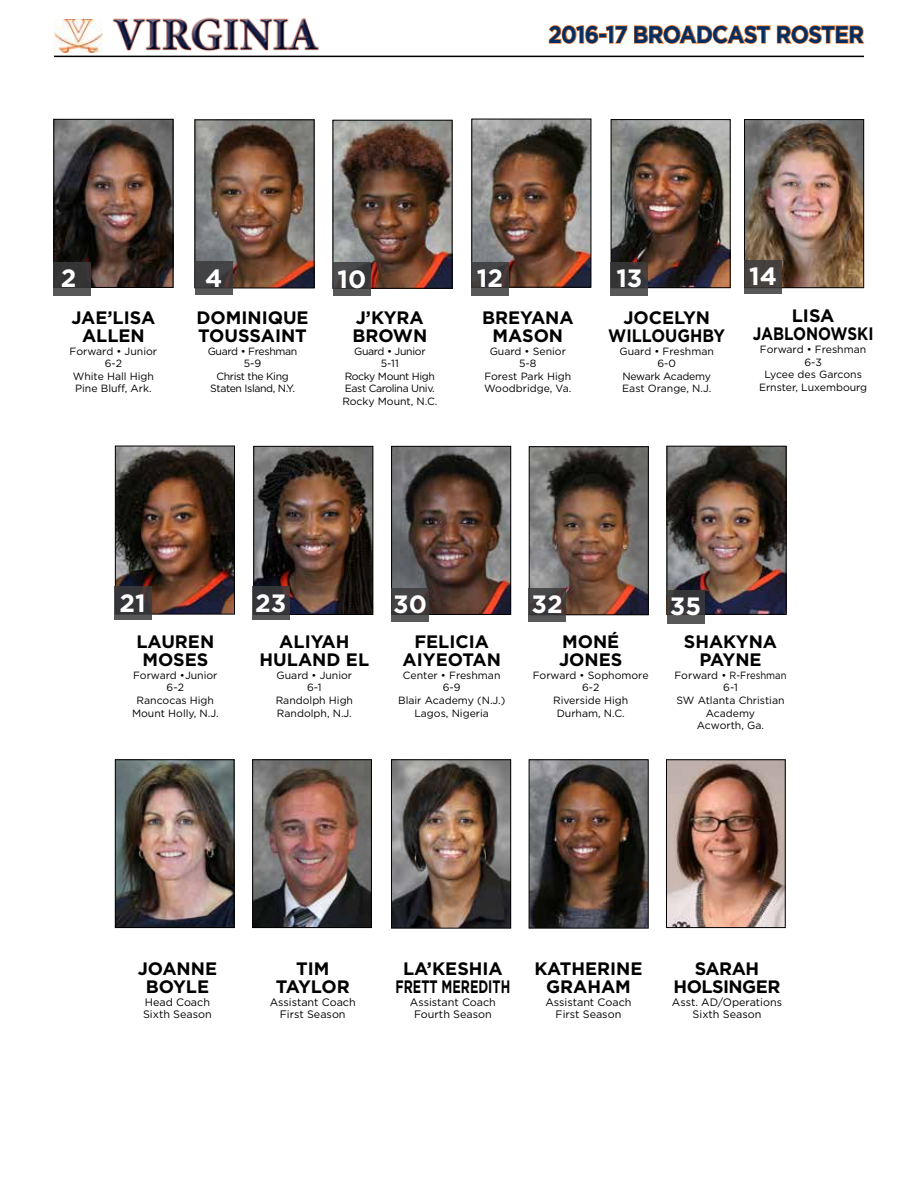
<style>
.page{position:relative;width:918px;height:1188px;background:#fff}
.page>*{position:absolute;margin:0;border:0;box-sizing:border-box;transform-origin:0 0}
.t1{font:700 25.05px "Gotham";color:#fff}
.t2{font:700 24px "Gotham";letter-spacing:-.03em;color:#002d62;scale:.9 1}
.t3{font:700 18px/18px "Gotham";color:#000}
.t4{font:700 18px/18px "Gotham";letter-spacing:-.03em;color:#000;text-align:center}
.t5{font:700 18px "Gotham";color:#000;scale:.85 1}
.t6{font:700 18px "Gotham";color:#000;scale:.9 1}
.t7{font:700 18px "Gotham";color:#000;scale:.7 1}
.t8{font:10.8px/12.9px "Gotham";color:#000;text-align:center}
.t9{font:10.5px/12.6px "Gotham";color:#000;text-align:center}
.t10{font:10.5px/12.6px "Gotham";letter-spacing:-.035em;color:#000;text-align:center}
</style>
<div class="page">
<img style="left:54px;top:19px;width:49px;height:34px">
<img style="left:112px;top:17px;width:208px;height:39px">
<hr style="left:54px;top:56px;width:810px;height:1px;background:#000">
<img style="left:669px;top:448px;width:115px;height:164px">
<div style="left:667px;top:446px;width:119px;height:168px;border:1px solid #000"></div>
<img style="left:197px;top:122px;width:115px;height:164px">
<img style="left:56px;top:121px;width:115px;height:165px">
<div style="left:54px;top:119px;width:119px;height:169px;border:1px solid #000"></div>
<img style="left:531px;top:448px;width:116px;height:165px">
<div style="left:529px;top:446px;width:120px;height:169px;border:1px solid #000"></div>
<img style="left:117px;top:448px;width:116px;height:164px">
<div style="left:115px;top:446px;width:120px;height:168px;border:1px solid #000"></div>
<img style="left:256px;top:448px;width:115px;height:165px">
<div style="left:254px;top:446px;width:119px;height:169px;border:1px solid #000"></div>
<img style="left:393px;top:448px;width:116px;height:165px">
<div style="left:391px;top:446px;width:120px;height:169px;border:1px solid #000"></div>
<img style="left:474px;top:121px;width:115px;height:164px">
<img style="left:117px;top:762px;width:115px;height:164px">
<div style="left:115px;top:760px;width:119px;height:168px;border:1px solid #000"></div>
<img style="left:531px;top:762px;width:115px;height:164px">
<div style="left:529px;top:760px;width:119px;height:168px;border:1px solid #000"></div>
<img style="left:254px;top:762px;width:116px;height:164px">
<div style="left:252px;top:760px;width:120px;height:168px;border:1px solid #000"></div>
<svg style="left:53px;top:262px;width:37px;height:33px"></svg>
<img style="left:335px;top:122px;width:115px;height:164px">
<div style="left:333px;top:120px;width:119px;height:168px;border:1px solid #000"></div>
<svg style="left:333px;top:262px;width:38px;height:34px"></svg>
<svg style="left:471px;top:262px;width:38px;height:33px"></svg>
<svg style="left:529px;top:588px;width:37px;height:34px"></svg>
<svg style="left:252px;top:586px;width:37px;height:34px"></svg>
<svg style="left:114px;top:586px;width:37px;height:34px"></svg>
<svg style="left:195px;top:261px;width:38px;height:34px"></svg>
<svg style="left:392px;top:588px;width:37px;height:34px"></svg>
<svg style="left:667px;top:590px;width:37px;height:34px"></svg>
<img style="left:393px;top:762px;width:116px;height:164px">
<div style="left:391px;top:760px;width:120px;height:168px;border:1px solid #000"></div>
<img style="left:668px;top:762px;width:115px;height:164px">
<div style="left:666px;top:760px;width:119px;height:168px;border:1px solid #000"></div>
<img style="left:746px;top:121px;width:116px;height:165px">
<div style="left:744px;top:119px;width:120px;height:169px;border:1px solid #000"></div>
<div style="left:745px;top:260px;width:37px;height:34px;background:linear-gradient(to bottom,#413c37,#504f4e)"></div>
<img style="left:613px;top:121px;width:115px;height:165px">
<div style="left:611px;top:119px;width:119px;height:169px;border:1px solid #000"></div>
<svg style="left:611px;top:262px;width:37px;height:34px"></svg>
<svg style="left:548px;top:25px;width:51px;height:19px"></svg>
<div style="left:599px;top:33px;width:8px;height:5px;border:2px solid #f47d30"></div>
<svg style="left:605px;top:25px;width:260px;height:19px"></svg>
<h2 class="t2" style="left:548px;top:18px;width:112px">2016-17 BROADCAST</h2>
<h2 class="t2" style="left:776px;top:18px;width:17px">ROSTER</h2>
<h1 class="t1" style="left:205px;top:261px;width:19px">4</h1>
<h1 class="t1" style="left:61px;top:262px;width:17px">2</h1>
<h1 class="t1" style="left:338px;top:262px;width:30px">10</h1>
<h1 class="t1" style="left:477px;top:262px;width:28px">12</h1>
<h1 class="t1" style="left:616px;top:262px;width:28px">13</h1>
<h1 class="t1" style="left:749px;top:260px;width:29px">14</h1>
<h3 class="t3" style="left:72px;top:308px;width:85px;text-align:center">JAE’LISA<br>ALLEN</h3>
<p class="t9" style="left:70px;top:344px;width:89px">Forward • Junior<br>6-2<br>White Hall High<br>Pine Bluff, Ark.</p>
<h3 class="t3" style="left:196px;top:308px;width:15px">DOMINIQUE<br>TOUSSAINT</h3>
<p class="t10" style="left:208px;top:344px;width:91px">Guard • Freshman<br>5-9<br>Christ the King<br>Staten Island, N.Y.</p>
<h3 class="t3" style="left:352px;top:308px;width:46px">J’KYRA<br>BROWN</h3>
<p class="t10" style="left:342px;top:344px;width:97px">Guard • Junior<br>5-11<br>Rocky Mount High<br>East Carolina Univ.<br>Rocky Mount, N.C.</p>
<h3 class="t3" style="left:492px;top:308px;width:15px;text-indent:-10px">BREYANA<br>MASON</h3>
<p class="t9" style="left:484px;top:344px;width:89px">Guard • Senior<br>5-8<br>Forest Park High<br>Woodbridge, Va.</p>
<h3 class="t3" style="left:623px;top:308px;width:24px">JOCELYN</h3>
<h3 class="t6" style="left:608px;top:324px;width:14px">WILLOUGHBY</h3>
<p class="t9" style="left:620px;top:344px;width:96px">Guard • Freshman<br>6-0<br>Newark Academy<br>East Orange, N.J.</p>
<h3 class="t3" style="left:792px;top:307px;width:12px">LISA</h3>
<h3 class="t5" style="left:753px;top:322px;width:14px">JABLONOWSKI</h3>
<p class="t9" style="left:759px;top:343px;width:110px">Forward • Freshman<br>6-3<br>Lycee des Garcons<br>Ernster, Luxembourg</p>
<h1 class="t1" style="left:120px;top:586px;width:28px">21</h1>
<h1 class="t1" style="left:255px;top:586px;width:33px">23</h1>
<h1 class="t1" style="left:532px;top:588px;width:33px">32</h1>
<h1 class="t1" style="left:393px;top:588px;width:35px">30</h1>
<h1 class="t1" style="left:670px;top:590px;width:33px">35</h1>
<h3 class="t3" style="left:136px;top:633px;width:20px;text-align:center">LAUREN<br>MOSES</h3>
<p class="t9" style="left:132px;top:669px;width:88px">Forward •Junior<br>6-2<br>Rancocas High<br>Mount Holly, N.J.</p>
<h3 class="t3" style="left:279px;top:633px;width:26px">ALIYAH</h3>
<h3 class="t3" style="left:260px;top:651px;width:15px">HULAND</h3>
<h3 class="t3" style="left:346px;top:651px;width:12px">EL</h3>
<p class="t9" style="left:276px;top:669px;width:79px">Guard • Junior<br>6-1<br>Randolph High<br>Randolph, N.J.</p>
<h3 class="t3" style="left:403px;top:633px;width:35px;text-indent:12px">FELICIA<br>AIYEOTAN</h3>
<p class="t9" style="left:398px;top:669px;width:109px">Center • Freshman<br>6-9<br>Blair Academy (N.J.)<br>Lagos, Nigeria</p>
<h3 class="t3" style="left:559px;top:633px;width:62px">MONÉ<br>JONES</h3>
<p class="t9" style="left:533px;top:669px;width:117px">Forward • Sophomore<br>6-2<br>Riverside High<br>Durham, N.C.</p>
<h3 class="t3" style="left:684px;top:633px;width:29px;text-align:right">SHAKYNA<br>PAYNE</h3>
<p class="t9" style="left:675px;top:669px;width:113px">Forward • R-Freshman<br>6-1<br>SW Atlanta Christian<br>Academy<br>Acworth, Ga.</p>
<h3 class="t3" style="left:138px;top:959px;width:39px;text-align:center">JOANNE<br>BOYLE</h3>
<p class="t8" style="left:143px;top:995px;width:70px;text-align:left">Head Coach<br>Sixth Season</p>
<h3 class="t3" style="left:276px;top:959px;width:43px;text-indent:20px">TIM<br>TAYLOR</h3>
<p class="t8" style="left:270px;top:995px;width:88px">Assistant Coach<br>First Season</p>
<h3 class="t3" style="left:396px;top:959px;width:62px;text-indent:7px">LA’KESHIA<br>FRETT</h3>
<h3 class="t7" style="left:442px;top:974px;width:13px">MEREDITH</h3>
<p class="t8" style="left:410px;top:995px;width:88px">Assistant Coach<br>Fourth Season</p>
<h3 class="t3" style="left:546px;top:959px;width:29px;text-indent:-12px">KATHERINE<br>GRAHAM</h3>
<p class="t8" style="left:545px;top:995px;width:88px">Assistant Coach<br>First Season</p>
<h3 class="t4" style="left:674px;top:959px;width:108px">SARAH<br>HOLSINGER</h3>
<p class="t8" style="left:672px;top:995px;width:112px">Asst. AD/Operations<br>Sixth Season</p>
</div>
